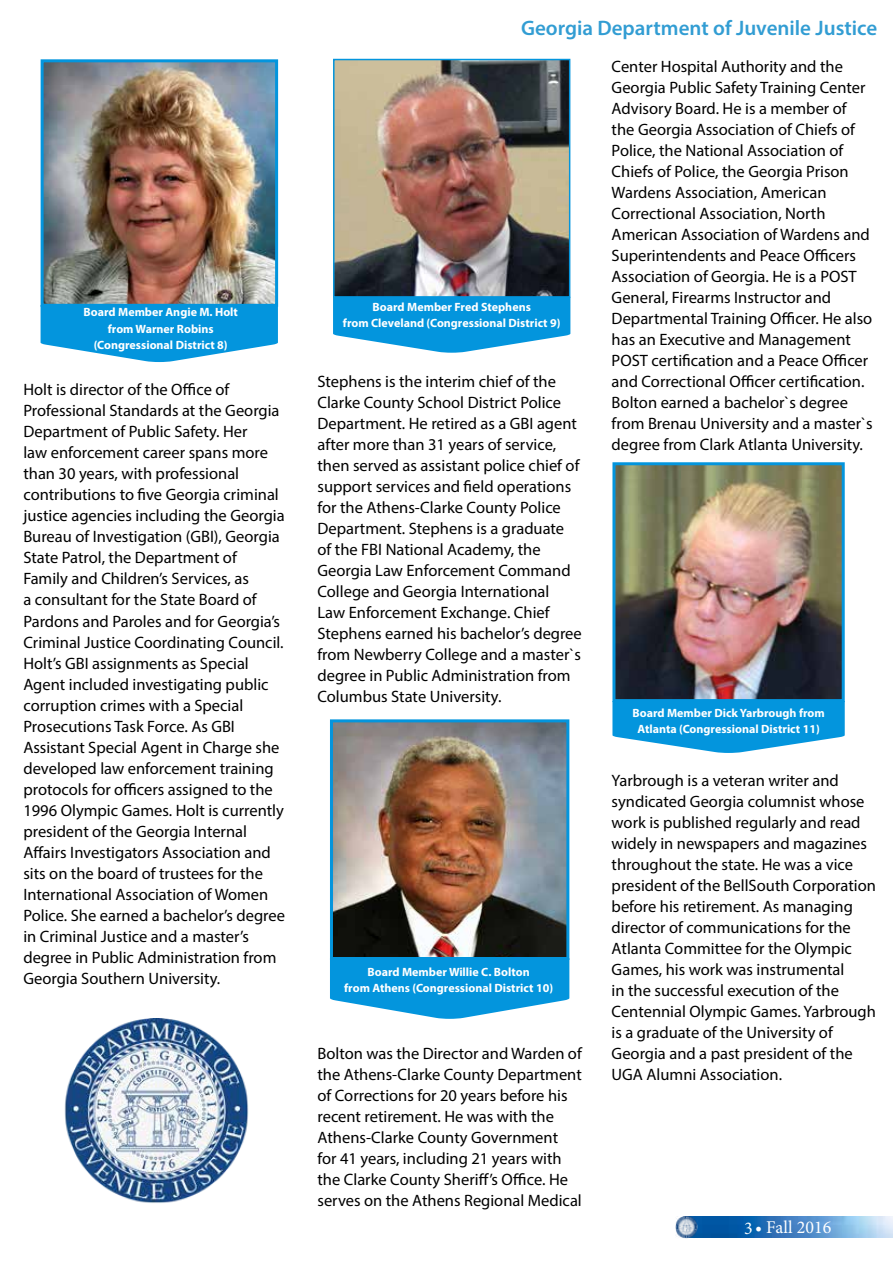
<style>
.page{position:relative;width:893px;height:1263px;background:#fff}
.page>*{position:absolute;margin:0;border:0;box-sizing:border-box;transform-origin:0 0}
.t1{font:600 21px "Myriad Pro";color:#329dd3}
.t2{font:18px "Minion Pro";color:#fff}
.t3{font:16.5px/21px "Myriad Pro";color:#000}
.t4{font:700 12px/16.5px "Myriad Pro";color:#fff;text-align:center}
</style>
<div class="page">
<img style="left:697px;top:1217px;width:196px;height:20px">
<img style="left:675px;top:1217px;width:22px;height:21px">
<img style="left:45px;top:63px;width:229px;height:240px">
<div style="left:41px;top:59px;width:237px;height:248px;border:3px solid #0395dd"></div>
<svg style="left:41px;top:305px;width:237px;height:57px;background:#28a4e2"></svg>
<img style="left:336px;top:62px;width:231px;height:233px">
<div style="left:333px;top:59px;width:237px;height:239px;border:2px solid #0395dd"></div>
<svg style="left:333px;top:297px;width:237px;height:56px;background:#29a5e2"></svg>
<img style="left:334px;top:723px;width:231px;height:233px">
<div style="left:330px;top:719px;width:239px;height:241px;border:3px solid #0395dd"></div>
<svg style="left:330px;top:958px;width:239px;height:61px;background:#29a4e2"></svg>
<img style="left:616px;top:466px;width:225px;height:232px">
<div style="left:612px;top:462px;width:233px;height:240px;border:3px solid #0395dd"></div>
<svg style="left:612px;top:701px;width:233px;height:52px;background:#29a5e2"></svg>
<img style="left:64px;top:1019px;width:185px;height:184px">
<p class="t1" style="left:521px;top:14px;width:358px">Georgia Department of Juvenile Justice</p>
<p class="t4" style="left:84px;top:303px;width:156px">Board Member Angie M. Holt from Warner Robins (Congressional District 8)</p>
<p class="t4" style="left:343px;top:298px;width:219px">Board Member Fred Stephens<br>from Cleveland (Congressional District 9)</p>
<p class="t3" style="left:23px;top:379px;width:263px">Holt is director of the Office of Professional Standards at the Georgia Department of Public Safety. Her<br>law enforcement career spans more than 30 years, with professional contributions to five Georgia criminal justice agencies including the Georgia Bureau of Investigation (GBI), Georgia State Patrol, the Department of Family and Children’s Services, as<br>a consultant for the State Board of Pardons and Paroles and for Georgia’s Criminal Justice Coordinating Council.<br>Holt’s GBI assignments as Special Agent included investigating public corruption crimes with a Special Prosecutions Task Force. As GBI Assistant Special Agent in Charge she developed law enforcement training protocols for officers assigned to the 1996 Olympic Games. Holt is currently president of the Georgia Internal Affairs Investigators Association and sits on the board of trustees for the International Association of Women Police. She earned a bachelor’s degree in Criminal Justice and a master’s degree in Public Administration from Georgia Southern University.</p>
<p class="t3" style="left:317px;top:371px;width:266px">Stephens is the interim chief of the Clarke County School District Police Department. He retired as a GBI agent after more than 31 years of service, then served as assistant police chief of support services and field operations for the Athens-Clarke County Police Department. Stephens is a graduate of the FBI National Academy, the Georgia Law Enforcement Command College and Georgia International<br>Law Enforcement Exchange. Chief Stephens earned his bachelor’s degree from Newberry College and a master`s degree in Public Administration from Columbus State University.</p>
<p class="t4" style="left:344px;top:963px;width:210px">Board Member Willie C. Bolton<br>from Athens (Congressional District 10)</p>
<p class="t3" style="left:317px;top:1043px;width:266px">Bolton was the Director and Warden of the Athens-Clarke County Department of Corrections for 20 years before his recent retirement. He was with the Athens-Clarke County Government<br>for 41 years, including 21 years with the Clarke County Sheriff’s Office. He serves on the Athens Regional Medical</p>
<p class="t3" style="left:612px;top:56px;width:263px">Center Hospital Authority and the Georgia Public Safety Training Center Advisory Board. He is a member of the Georgia Association of Chiefs of Police, the National Association of Chiefs of Police, the Georgia Prison Wardens Association, American Correctional Association, North American Association of Wardens and Superintendents and Peace Officers Association of Georgia. He is a POST General, Firearms Instructor and Departmental Training Officer. He also has an Executive and Management POST certification and a Peace Officer and Correctional Officer certification.<br>Bolton earned a bachelor`s degree from Brenau University and a master`s degree from Clark Atlanta University.</p>
<p class="t4" style="left:632px;top:704px;width:194px">Board Member Dick Yarbrough from<br>Atlanta (Congressional District 11)</p>
<p class="t3" style="left:612px;top:770px;width:266px">Yarbrough is a veteran writer and syndicated Georgia columnist whose work is published regularly and read widely in newspapers and magazines throughout the state. He was a vice president of the BellSouth Corporation before his retirement. As managing director of communications for the Atlanta Committee for the Olympic Games, his work was instrumental<br>in the successful execution of the Centennial Olympic Games. Yarbrough is a graduate of the University of Georgia and a past president of the UGA Alumni Association.</p>
<p class="t2" style="left:744px;top:1216px;width:89px">3 • Fall 2016</p>
</div>
